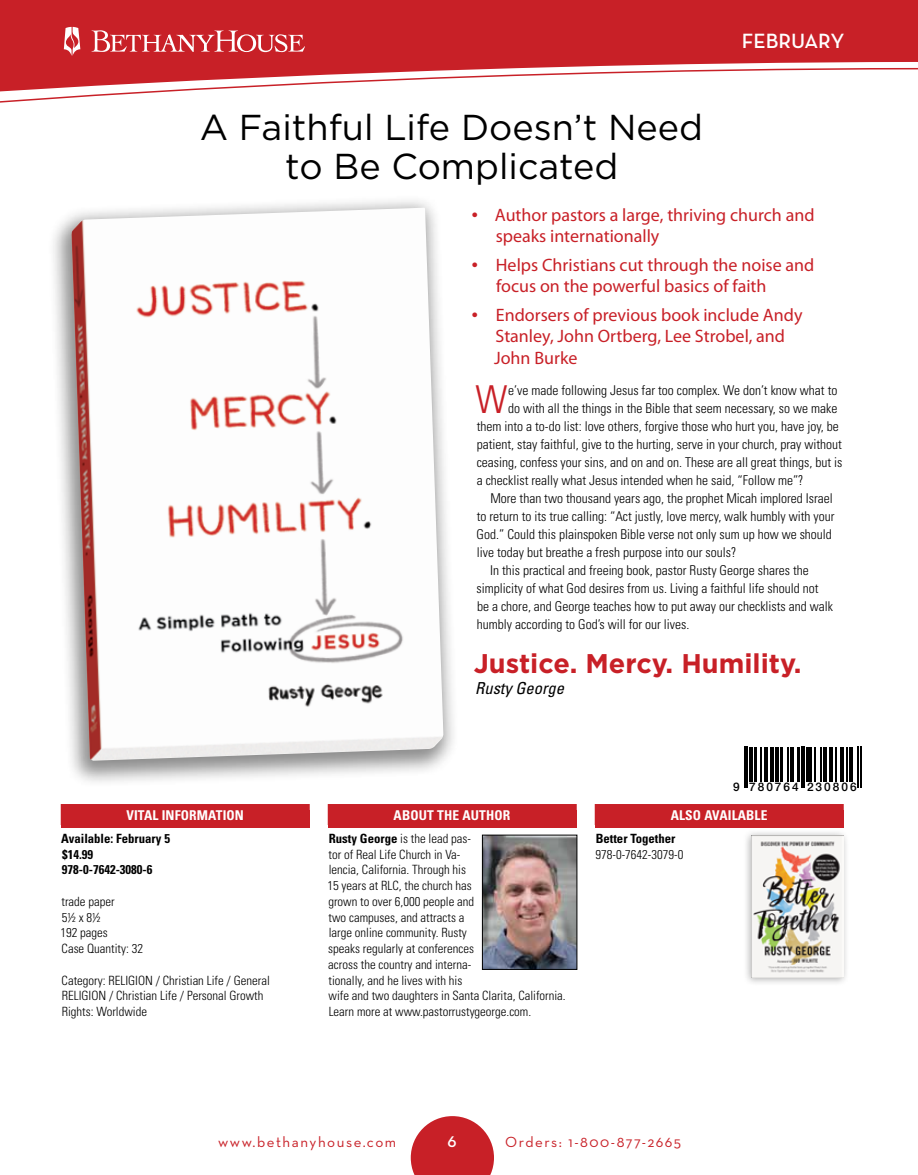
<style>
.page{position:relative;width:918px;height:1175px;background:#fff}
.page>*{position:absolute;margin:0;border:0;box-sizing:border-box;transform-origin:0 0}
.t1{font:300 condensed 38.4px "Univers";color:#c82027}
.t2{font:36px/39px "Gotham";color:#000;text-align:center}
.t3{font:700 27px "Gotham";color:#c82027}
.t4{font:600 21px "Neutraface Text";color:#fff}
.t5{font:18px/21.6px "Myriad Pro";color:#c82027}
.t6{font:italic condensed 16.5px "Univers";color:#000}
.t7{font:600 15.75px "Neutraface Text";color:#fff}
.t8{font:15px "Neutraface Text";letter-spacing:.1em;color:#c82027}
.t9{font:300 condensed 13.5px "Univers";color:#000}
.t10{font:700 condensed 13.5px "Univers";letter-spacing:.01em;color:#fff}
.t11{font:300 condensed 12.75px/15.8px "Univers";color:#000}
.t12{font:700 condensed 12.75px/15.8px "Univers";color:#000}
.t13{font:500 11.85px "Helvetica Neue";letter-spacing:.17em;color:#000}
.s1{font-family:"Myriad";font-weight:700}
.s2{font-weight:700}
</style>
<div class="page">
<div style="left:595px;top:809px;width:249px;height:18px;background:#c82027"></div>
<div style="left:595px;top:804px;width:249px;height:21px;background:#c82027"></div>
<div style="left:328px;top:809px;width:249px;height:18px;background:#c82027"></div>
<div style="left:328px;top:804px;width:249px;height:21px;background:#c82027"></div>
<div style="left:61px;top:809px;width:249px;height:18px;background:#c82027"></div>
<div style="left:61px;top:804px;width:249px;height:21px;background:#c82027"></div>
<div style="left:47px;top:195px;width:413px;height:592px;background:#000;opacity:.45"></div>
<img style="left:71px;top:208px;width:372px;height:552px">
<img style="left:484px;top:837px;width:91px;height:130px">
<div style="left:482px;top:835px;width:95px;height:134px;border:1px solid #000"></div>
<hr style="left:744px;top:746px;width:2px;height:41px;background:#000">
<hr style="left:747px;top:746px;width:1px;height:41px;background:#000">
<hr style="left:749px;top:746px;width:4px;height:35px;background:#000">
<hr style="left:754px;top:746px;width:3px;height:35px;background:#000">
<hr style="left:761px;top:746px;width:1px;height:35px;background:#000">
<hr style="left:764px;top:746px;width:1px;height:35px;background:#000">
<hr style="left:767px;top:746px;width:1px;height:35px;background:#000">
<hr style="left:770px;top:746px;width:4px;height:35px;background:#000">
<hr style="left:775px;top:746px;width:4px;height:35px;background:#000">
<hr style="left:780px;top:746px;width:3px;height:35px;background:#000">
<hr style="left:788px;top:746px;width:1px;height:35px;background:#000">
<hr style="left:790px;top:746px;width:1px;height:35px;background:#000">
<hr style="left:792px;top:746px;width:2px;height:35px;background:#000">
<hr style="left:797px;top:746px;width:3px;height:35px;background:#000">
<hr style="left:801px;top:746px;width:1px;height:41px;background:#000">
<hr style="left:804px;top:746px;width:1px;height:41px;background:#000">
<hr style="left:806px;top:746px;width:3px;height:35px;background:#000">
<hr style="left:810px;top:746px;width:2px;height:35px;background:#000">
<hr style="left:815px;top:746px;width:1px;height:35px;background:#000">
<hr style="left:821px;top:746px;width:1px;height:35px;background:#000">
<hr style="left:823px;top:746px;width:4px;height:35px;background:#000">
<hr style="left:829px;top:746px;width:2px;height:35px;background:#000">
<hr style="left:832px;top:746px;width:1px;height:35px;background:#000">
<hr style="left:836px;top:746px;width:1px;height:35px;background:#000">
<hr style="left:841px;top:746px;width:3px;height:35px;background:#000">
<hr style="left:847px;top:746px;width:1px;height:35px;background:#000">
<hr style="left:849px;top:746px;width:1px;height:35px;background:#000">
<hr style="left:852px;top:746px;width:1px;height:35px;background:#000">
<hr style="left:858px;top:746px;width:1px;height:41px;background:#000">
<hr style="left:860px;top:746px;width:1px;height:41px;background:#000">
<div style="left:742px;top:828px;width:108px;height:158px;background:#000;opacity:.32"></div>
<img style="left:752px;top:836px;width:91px;height:141px">
<svg style="left:411px;top:1116px;width:83px;height:58px;background:#d04349"></svg>
<svg style="left:0;top:0;width:918px;height:103px"></svg>
<h2 class="t2" style="left:200px;top:107px;width:505px">A Faithful Life Doesn’t Need to Be Complicated</h2>
<h3 class="t4" style="left:742px;top:28px;width:104px">FEBRUARY</h3>
<h3 class="t5" style="left:496px;top:204px;width:320px;text-indent:-24px"><span class="s1">•</span> Author pastors a large, thriving church and speaks internationally</h3>
<h3 class="t5" style="left:496px;top:254px;width:320px;text-indent:-24px"><span class="s1">•</span> Helps Christians cut through the noise and focus on the powerful basics of faith</h3>
<h3 class="t5" style="left:494px;top:304px;width:310px;text-indent:-22px"><span class="s1">•</span> Endorsers of previous book include Andy<br>Stanley, John Ortberg, Lee Strobel, and<br>John Burke</h3>
<h1 class="t1" style="left:476px;top:377px;width:34px">W</h1>
<p class="t9" style="left:508px;top:382px;width:331px">e’ve made following Jesus far too complex. We don’t know what to</p>
<p class="t9" style="left:508px;top:400px;width:331px">do with all the things in the Bible that seem necessary, so we make</p>
<p class="t9" style="left:477px;top:418px;width:364px">them into a to-do list: love others, forgive those who hurt you, have joy, be</p>
<p class="t9" style="left:477px;top:436px;width:367px">patient, stay faithful, give to the hurting, serve in your church, pray without</p>
<p class="t9" style="left:477px;top:454px;width:367px">ceasing, confess your sins, and on and on. These are all great things, but is</p>
<p class="t9" style="left:477px;top:472px;width:328px">a checklist really what Jesus intended when he said, “Follow me”?</p>
<p class="t9" style="left:490px;top:490px;width:344px">More than two thousand years ago, the prophet Micah implored Israel</p>
<p class="t9" style="left:477px;top:508px;width:359px">to return to its true calling: “Act justly, love mercy, walk humbly with your</p>
<p class="t9" style="left:477px;top:526px;width:357px">God.” Could this plainspoken Bible verse not only sum up how we should</p>
<p class="t9" style="left:477px;top:544px;width:261px">live today but breathe a fresh purpose into our souls?</p>
<p class="t9" style="left:490px;top:562px;width:320px">In this practical and freeing book, pastor Rusty George shares the</p>
<p class="t9" style="left:477px;top:580px;width:343px">simplicity of what God desires from us. Living a faithful life should not</p>
<p class="t9" style="left:477px;top:598px;width:358px">be a chore, and George teaches how to put away our checklists and walk</p>
<p class="t9" style="left:477px;top:616px;width:214px">humbly according to God’s will for our lives.</p>
<h3 class="t3" style="left:474px;top:648px;width:329px">Justice. Mercy. Humility.</h3>
<p class="t6" style="left:475px;top:677px;width:90px">Rusty George</p>
<p class="t10" style="left:126px;top:807px;width:119px">VITAL INFORMATION</p>
<p class="t12" style="left:61px;top:830px;width:110px">Available: February 5 $14.99<br>978-0-7642-3080-6</p>
<p class="t11" style="left:60px;top:893px;width:84px">trade paper<br>5½ x 8½<br>192 pages<br>Case Quantity: 32</p>
<p class="t11" style="left:62px;top:972px;width:210px">Category: RELIGION / Christian Life / General<br>RELIGION / Christian Life / Personal Growth<br>Rights: Worldwide</p>
<p class="t10" style="left:394px;top:807px;width:118px">ABOUT THE AUTHOR</p>
<p class="t11" style="left:327px;top:830px;width:240px"><span class="s2">Rusty George</span> is the lead pas-<br>tor of Real Life Church in Va-<br>lencia, California. Through his<br>15 years at RLC, the church has<br>grown to over 6,000 people and<br>two campuses, and attracts a<br>large online community. Rusty<br>speaks regularly at conferences<br>across the country and interna-<br>tionally, and he lives with his<br>wife and two daughters in Santa Clarita, California.<br>Learn more at www.pastorrustygeorge.com.</p>
<p class="t13" style="left:733px;top:777px;width:125px">9 780764 230806</p>
<p class="t10" style="left:671px;top:807px;width:98px">ALSO AVAILABLE</p>
<p class="t12" style="left:596px;top:830px;width:81px">Better Together</p>
<p class="t11" style="left:596px;top:846px;width:89px">978-0-7642-3079-0</p>
<p class="t8" style="left:218px;top:1132px;width:180px">www.bethanyhouse.com</p>
<p class="t7" style="left:448px;top:1131px;width:11px">6</p>
<p class="t8" style="left:505px;top:1132px;width:177px">Orders: 1-800-877-2665</p>
</div>
